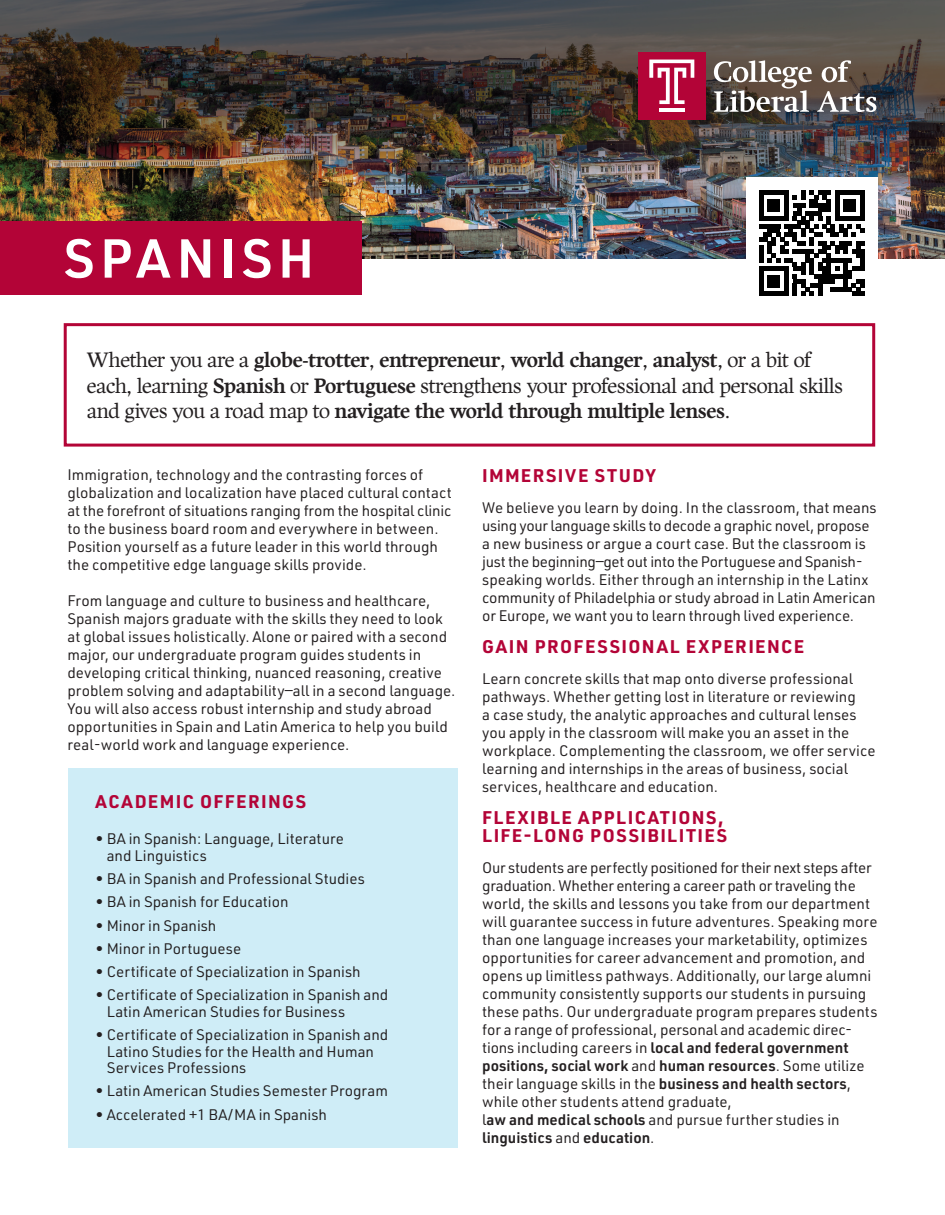
<style>
.page{position:relative;width:945px;height:1215px;background:#fff}
.page>*{position:absolute;margin:0;border:0;box-sizing:border-box;transform-origin:0 0}
.t1{font:600 53.7px "URWDIN";letter-spacing:.1em;color:#fff}
.t2{font:300 21px/25.5px "Harfang";letter-spacing:-.03em;color:#231f20}
.t3{font:700 18px/18px "URWDIN";letter-spacing:.085em;color:#b30437}
.t4{font:15px/18px "URWDIN";color:#231f20}
.s1{font-weight:700}
.s2{font-weight:600}
</style>
<div class="page">
<img style="left:0;top:0;width:945px;height:258px">
<div style="left:64px;top:323px;width:811px;height:124px;border:3px solid #b30437"></div>
<div style="left:69px;top:768px;width:389px;height:380px;background:#cfedf7"></div>
<div style="left:746px;top:178px;width:132px;height:131px;background:#fff"></div>
<svg style="left:759px;top:191px;width:105px;height:105px"></svg>
<hr style="left:759px;top:292px;width:30px;height:4px;background:#000">
<div style="left:768px;top:275px;width:12px;height:12px;background:#000"></div>
<div style="left:0;top:222px;width:361px;height:73px;background:#b30437"></div>
<div style="left:638px;top:52px;width:67px;height:67px;background:#b30437"></div>
<svg style="left:649px;top:60px;width:45px;height:44px"></svg>
<hr style="left:659px;top:108px;width:26px;height:4px;background:#fff">
<svg style="left:714px;top:60px;width:162px;height:52px"></svg>
<p class="t1" style="left:64px;top:222px;width:252px">SPANISH</p>
<p class="t2" style="left:87px;top:347px;width:758px">Whether you are a <span class="s1">globe-trotter</span>, <span class="s1">entrepreneur</span>, <span class="s1">world changer</span>, <span class="s1">analyst</span>, or a bit of each, learning <span class="s1">Spanish</span> or <span class="s1">Portuguese</span> strengthens your professional and personal skills and gives you a road map to <span class="s1">navigate the world through multiple lenses</span>.</p>
<p class="t4" style="left:68px;top:465px;width:357px">Immigration, technology and the contrasting forces of</p>
<p class="t4" style="left:68px;top:483px;width:386px">globalization and localization have placed cultural contact at the forefront of situations ranging from the hospital clinic to the business board room and everywhere in between.<br>Position yourself as a future leader in this world through the competitive edge language skills provide.</p>
<p class="t4" style="left:68px;top:591px;width:389px">From language and culture to business and healthcare, Spanish majors graduate with the skills they need to look at global issues holistically. Alone or paired with a second major, our undergraduate program guides students in developing critical thinking, nuanced reasoning, creative problem solving and adaptability—all in a second language.<br>You will also access robust internship and study abroad opportunities in Spain and Latin America to help you build real-world work and language experience.</p>
<p class="t3" style="left:96px;top:792px;width:212px">ACADEMIC OFFERINGS</p>
<p class="t4" style="left:107px;top:830px;width:239px;line-height:16.5px;text-indent:-11px">• BA in Spanish: Language, Literature and Linguistics</p>
<p class="t4" style="left:96px;top:869px;width:271px">• BA in Spanish and Professional Studies</p>
<p class="t4" style="left:96px;top:892px;width:195px">• BA in Spanish for Education</p>
<p class="t4" style="left:96px;top:916px;width:122px">• Minor in Spanish</p>
<p class="t4" style="left:96px;top:939px;width:147px">• Minor in Portuguese</p>
<p class="t4" style="left:96px;top:962px;width:267px">• Certificate of Specialization in Spanish</p>
<p class="t4" style="left:107px;top:986px;width:283px;line-height:16.5px;text-indent:-11px">• Certificate of Specialization in Spanish and<br>Latin American Studies for Business</p>
<p class="t4" style="left:107px;top:1026px;width:283px;line-height:16.5px;text-indent:-11px">• Certificate of Specialization in Spanish and<br>Latino Studies for the Health and Human<br>Services Professions</p>
<p class="t4" style="left:96px;top:1081px;width:294px">• Latin American Studies Semester Program</p>
<p class="t4" style="left:96px;top:1105px;width:233px">• Accelerated +1 BA/MA in Spanish</p>
<p class="t3" style="left:482px;top:465px;width:175px">IMMERSIVE STUDY</p>
<p class="t4" style="left:482px;top:498px;width:396px">We believe you learn by doing. In the classroom, that means using your language skills to decode a graphic novel, propose a new business or argue a court case. But the classroom is just the beginning—get out into the Portuguese and Spanish&shy;speaking worlds. Either through an internship in the Latinx community of Philadelphia or study abroad in Latin American or Europe, we want you to learn through lived experience.</p>
<p class="t3" style="left:482px;top:636px;width:324px">GAIN PROFESSIONAL EXPERIENCE</p>
<p class="t4" style="left:482px;top:669px;width:395px">Learn concrete skills that map onto diverse professional pathways. Whether getting lost in literature or reviewing<br>a case study, the analytic approaches and cultural lenses you apply in the classroom will make you an asset in the workplace. Complementing the classroom, we offer service learning and internships in the areas of business, social services, healthcare and education.</p>
<p class="t3" style="left:482px;top:807px;width:247px">FLEXIBLE APPLICATIONS,<br>LIFE-LONG POSSIBILITIES</p>
<p class="t4" style="left:482px;top:858px;width:397px">Our students are perfectly positioned for their next steps after graduation. Whether entering a career path or traveling the world, the skills and lessons you take from our department will guarantee success in future adventures. Speaking more than one language increases your marketability, optimizes opportunities for career advancement and promotion, and opens up limitless pathways. Additionally, our large alumni community consistently supports our students in pursuing these paths. Our undergraduate program prepares students for a range of professional, personal and academic direc&shy;tions including careers in <span class="s2">local and federal government positions, social work</span> and <span class="s2">human resources</span>. Some utilize their language skills in the <span class="s2">business and health sectors</span>, while other students attend graduate,<br>l<span class="s2">aw and medical schools</span> and pursue further studies in <span class="s2">linguistics</span> and <span class="s2">education</span>.</p>
</div>
